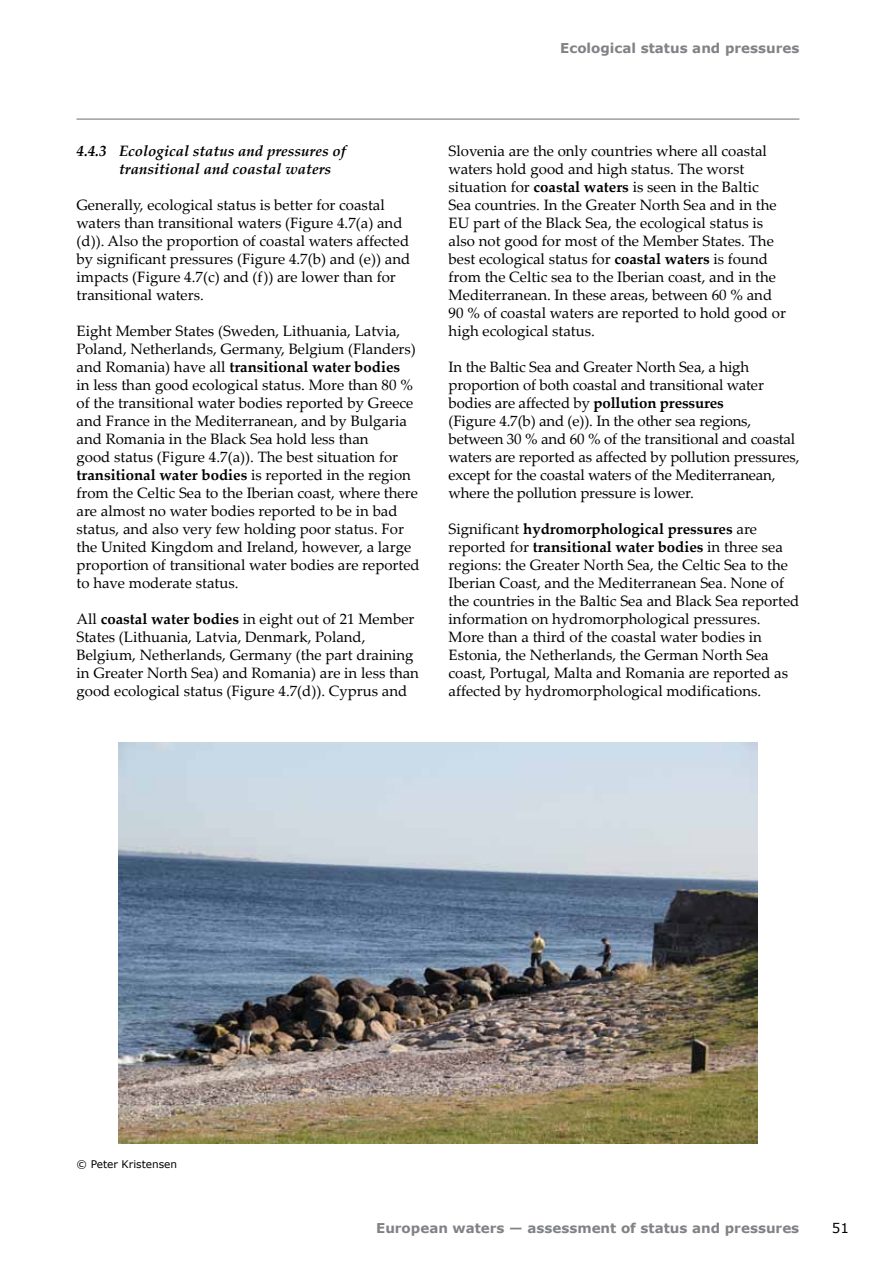
<style>
.page{position:relative;width:893px;height:1263px;background:#fff}
.page>*{position:absolute;margin:0;border:0;box-sizing:border-box;transform-origin:0 0}
.Body_Text{font:15px/18px "Palatino Linotype";color:#000}
.Heading_3{font:italic 700 15px/18px "Palatino Linotype";color:#000}
.t1{font:700 13.5px "Verdana";color:#808285}
.t2{font:13.5px "Verdana";color:#000}
.Photo{font:10.5px "Verdana";color:#000}
.s1{font-weight:700}
</style>
<div class="page">
<hr style="left:77px;top:119px;width:722px;height:1px;background:#6d6e71">
<img style="left:118px;top:742px;width:639px;height:402px">
<p class="t1" style="left:560px;top:40px;width:241px">Ecological status and pressures</p>
<p class="Heading_3" style="left:119px;top:141px;width:228px;text-indent:-43px">4.4.3 Ecological status and pressures of transitional and coastal waters</p>
<p class="Body_Text" style="left:77px;top:195px;width:335px">Generally, ecological status is better for coastal waters than transitional waters (Figure 4.7(a) and (d)). Also the proportion of coastal waters affected by significant pressures (Figure 4.7(b) and (e)) and impacts (Figure 4.7(c) and (f)) are lower than for transitional waters.</p>
<p class="Body_Text" style="left:77px;top:321px;width:345px">Eight Member States (Sweden, Lithuania, Latvia, Poland, Netherlands, Germany, Belgium (Flanders) and Romania) have all <span class="s1">transitional water bodies<br></span>in less than good ecological status. More than 80 % of the transitional water bodies reported by Greece and France in the Mediterranean, and by Bulgaria and Romania in the Black Sea hold less than<br>good status (Figure 4.7(a)). The best situation for <span class="s1">transitional water bodies</span> is reported in the region from the Celtic Sea to the Iberian coast, where there are almost no water bodies reported to be in bad status, and also very few holding poor status. For the United Kingdom and Ireland, however, a large proportion of transitional water bodies are reported to have moderate status.</p>
<p class="Body_Text" style="left:77px;top:609px;width:344px">All <span class="s1">coastal water bodies</span> in eight out of 21 Member States (Lithuania, Latvia, Denmark, Poland, Belgium, Netherlands, Germany (the part draining in Greater North Sea) and Romania) are in less than good ecological status (Figure 4.7(d)). Cyprus and</p>
<p class="Body_Text" style="left:449px;top:141px;width:339px">Slovenia are the only countries where all coastal waters hold good and high status. The worst situation for <span class="s1">coastal waters</span> is seen in the Baltic<br>Sea countries. In the Greater North Sea and in the EU part of the Black Sea, the ecological status is also not good for most of the Member States. The best ecological status for <span class="s1">coastal waters</span> is found from the Celtic sea to the Iberian coast, and in the Mediterranean. In these areas, between 60 % and 90 % of coastal waters are reported to hold good or high ecological status.</p>
<p class="Body_Text" style="left:449px;top:357px;width:352px">In the Baltic Sea and Greater North Sea, a high proportion of both coastal and transitional water bodies are affected by <span class="s1">pollution pressures<br></span>(Figure 4.7(b) and (e)). In the other sea regions, between 30 % and 60 % of the transitional and coastal waters are reported as affected by pollution pressures, except for the coastal waters of the Mediterranean, where the pollution pressure is lower.</p>
<p class="Body_Text" style="left:449px;top:519px;width:352px">Significant <span class="s1">hydromorphological pressures</span> are reported for <span class="s1">transitional water bodies</span> in three sea regions: the Greater North Sea, the Celtic Sea to the Iberian Coast, and the Mediterranean Sea. None of the countries in the Baltic Sea and Black Sea reported information on hydromorphological pressures.<br>More than a third of the coastal water bodies in Estonia, the Netherlands, the German North Sea coast, Portugal, Malta and Romania are reported as affected by hydromorphological modifications.</p>
<p class="Photo" style="left:77px;top:1157px;width:102px">© Peter Kristensen</p>
<p class="t1" style="left:376px;top:1219px;width:425px">European waters — assessment of status and pressures</p>
<p class="t2" style="left:832px;top:1219px;width:19px">51</p>
</div>
